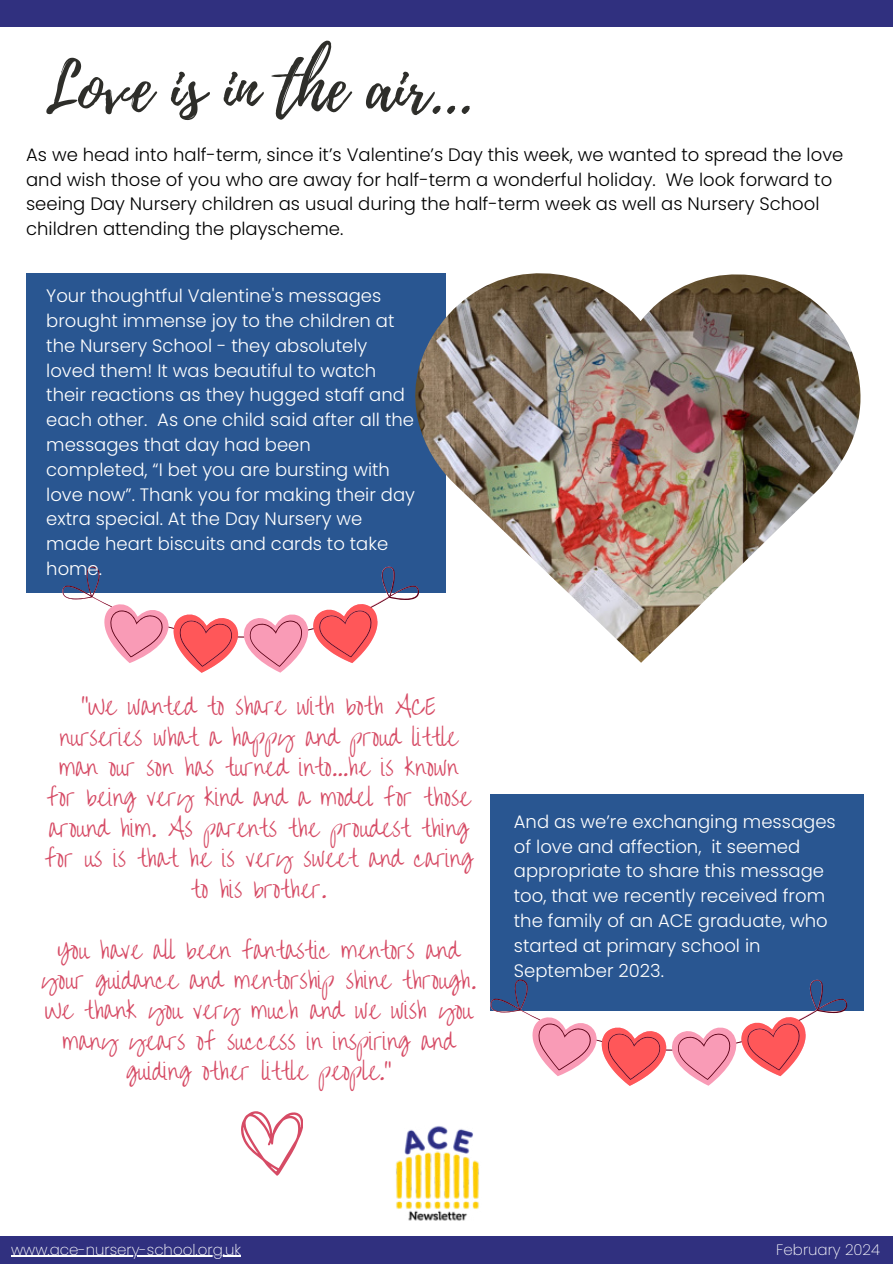
<style>
.page{position:relative;width:893px;height:1264px;background:#fff}
.page>*{position:absolute;margin:0;border:0;box-sizing:border-box;transform-origin:0 0}
.t1{font:66.45px "Playlist Script";color:#2e2e2a}
.t2{font:22.35px/30.5px "Overthe Rainbow";color:#d64b65;text-align:center}
.t3{font:300 18px/24.8px "Poppins";color:#fff}
.t4{font:300 18px/24.8px "Poppins";color:#000}
.t5{font:200 15px "Poppins";color:#fff}
</style>
<div class="page">
<div style="left:0;top:0;width:892px;height:27px;background:#30307f"></div>
<div style="left:0;top:1236px;width:892px;height:27px;background:#30307f"></div>
<img style="left:395px;top:1126px;width:85px;height:95px">
<div style="left:26px;top:273px;width:419px;height:319px;background:#295691"></div>
<img style="left:415px;top:273px;width:446px;height:389px">
<svg style="left:62px;top:566px;width:357px;height:106px"></svg>
<svg style="left:241px;top:1111px;width:62px;height:64px"></svg>
<div style="left:490px;top:794px;width:373px;height:216px;background:#295691"></div>
<svg style="left:490px;top:979px;width:357px;height:106px"></svg>
<hr style="left:11px;top:1255px;width:230px;height:1px;background:#fff">
<h1 class="t1" style="left:45px;top:41px;width:430px">Love is in the air...</h1>
<p class="t4" style="left:26px;top:142px;width:818px">As we head into half-term, since it’s Valentine’s Day this week, we wanted to spread the love and wish those of you who are away for half-term a wonderful holiday. We look forward to seeing Day Nursery children as usual during the half-term week as well as Nursery School children attending the playscheme.</p>
<p class="t3" style="left:46px;top:284px;width:370px">Your thoughtful Valentine's messages brought immense joy to the children at the Nursery School - they absolutely loved them! It was beautiful to watch their reactions as they hugged staff and each other. As one child said after all the messages that day had been completed, “I bet you are bursting with love now”. Thank you for making their day extra special. At the Day Nursery we made heart biscuits and cards to take home.</p>
<p class="t2" style="left:45px;top:692px;width:429px">“We wanted to share with both ACE nurseries what a happy and proud little man our son has turned into…he is known for being very kind and a model for those around him. As parents the proudest thing for us is that he is very sweet and caring to his brother.</p>
<p class="t2" style="left:41px;top:935px;width:436px">You have all been fantastic mentors and your guidance and mentorship shine through.<br>We thank you very much and we wish you many years of success in inspiring and guiding other little people.”</p>
<p class="t3" style="left:514px;top:809px;width:323px">And as we’re exchanging messages of love and affection, it seemed appropriate to share this message too, that we recently received from the family of an ACE graduate, who started at primary school in<br>September 2023.</p>
<p class="t5" style="left:11px;top:1240px;width:231px">www.ace-nursery-school.org.uk</p>
<p class="t5" style="left:776px;top:1240px;width:105px">February 2024</p>
</div>
